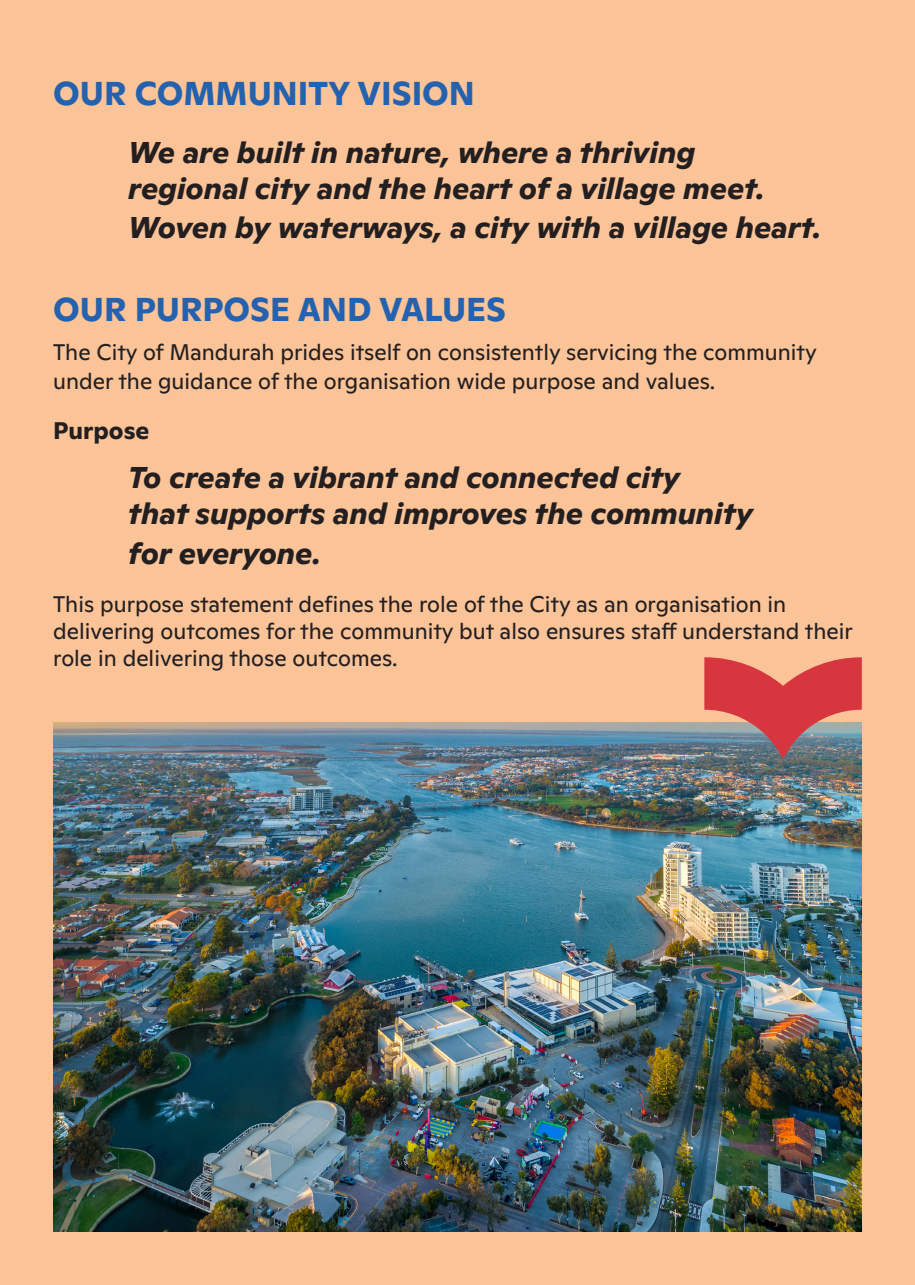
<style>
.page{position:relative;width:915px;height:1285px;background:#fff}
.page>*{position:absolute;margin:0;border:0;box-sizing:border-box;transform-origin:0 0}
.t1{font:700 33px "Ginto Normal";color:#2461ae}
.t2{font:italic 700 30px/36px "Ginto Normal";color:#231f20}
.t3{font:700 24px "Ginto Normal";color:#231f20}
.t4{font:22.5px/27px "Ginto Normal";color:#231f20}
</style>
<div class="page">
<div style="left:0;top:0;width:914px;height:1284px;background:#fbc398"></div>
<img style="left:53px;top:722px;width:808px;height:509px">
<svg style="left:704px;top:657px;width:157px;height:102px;background:#be6264"></svg>
<p class="t1" style="left:53px;top:69px;width:423px">OUR COMMUNITY VISION</p>
<p class="t2" style="left:128px;top:132px;width:637px">We are built in nature, where a thriving regional city and the heart of a village meet.</p>
<p class="t2" style="left:128px;top:207px;width:694px">Woven by waterways, a city with a village heart.</p>
<p class="t1" style="left:53px;top:284px;width:454px">OUR PURPOSE AND VALUES</p>
<p class="t4" style="left:53px;top:336px;width:765px;line-height:28.8px">The City of Mandurah prides itself on consistently servicing the community under the guidance of the organisation wide purpose and values.</p>
<p class="t3" style="left:53px;top:412px;width:98px">Purpose</p>
<p class="t2" style="left:128px;top:457px;width:626px">To create a vibrant and connected city<br>that supports and improves the community</p>
<p class="t2" style="left:128px;top:532px;width:194px">for everyone.</p>
<p class="t4" style="left:53px;top:589px;width:800px">This purpose statement defines the role of the City as an organisation in delivering outcomes for the community but also ensures staff understand their role in delivering those outcomes.</p>
</div>
